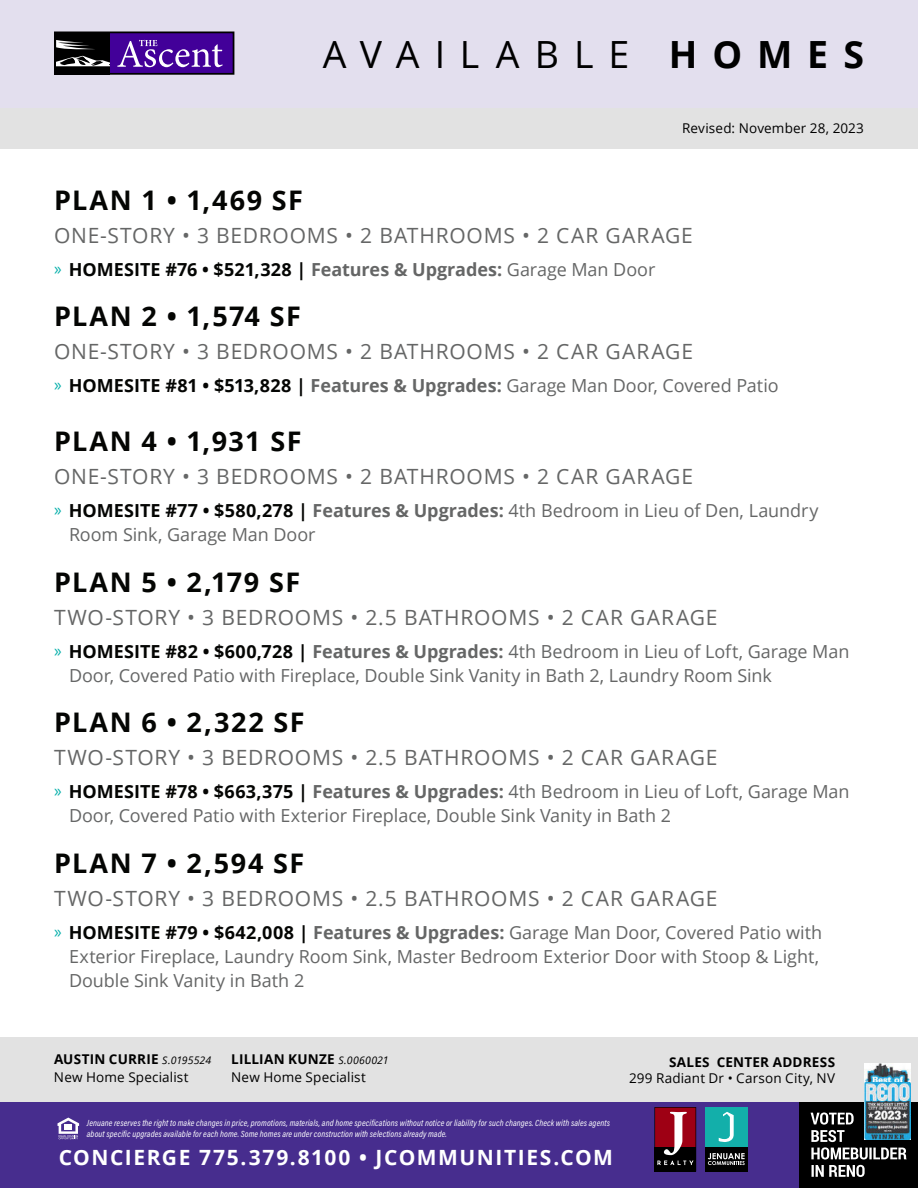
<style>
.page{position:relative;width:918px;height:1188px;background:#fff}
.page>*{position:absolute;margin:0;border:0;box-sizing:border-box;transform-origin:0 0}
.t1{font:37.5px "Open Sans";letter-spacing:.395em;color:#000}
.t2{font:700 27px "Open Sans";letter-spacing:.055em;color:#040503}
.t3{font:21px "Open Sans";letter-spacing:.035em;color:#656666}
.t4{font:700 21px "Open Sans";letter-spacing:.075em;color:#fff}
.t5{font:18px/24px "Open Sans";letter-spacing:-.005em;color:#656666}
.t6{font:700 18px "Open Sans";color:#040503}
.t7{font:13.5px/18px "Open Sans";letter-spacing:.01em;color:#000}
.t8{font:700 13.5px "Open Sans";letter-spacing:.02em;color:#000}
.t9{font:9px/10.5px "Acumin Variable Concept";letter-spacing:.015em;color:#fff}
.s1{font-weight:700}
.s2{font-family:"Myriad Pro";font-weight:400;color:#00aea9}
.s3{color:#656666}
.s4{font-weight:400;color:#656666}
.s5{font-family:"Myriad Pro";color:#00aea9}
.s6{font-weight:700;color:#040503}
.s7{font-style:italic;font-size:10.5px}
</style>
<div class="page">
<div style="left:0;top:108px;width:918px;height:40px;background:#e2e2e2"></div>
<div style="left:0;top:1037px;width:918px;height:65px;background:#e2e2e2"></div>
<div style="left:0;top:1102px;width:918px;height:86px;background:#472d8e"></div>
<div style="left:799px;top:1102px;width:119px;height:86px;background:#000"></div>
<svg style="left:811px;top:1113px;width:96px;height:64px"></svg>
<div style="left:0;top:0;width:918px;height:108px;background:#e3dfee"></div>
<svg style="left:58px;top:1118px;width:21px;height:21px"></svg>
<svg style="left:654px;top:1107px;width:42px;height:64px"></svg>
<div style="left:705px;top:1147px;width:43px;height:24px;background:#000"></div>
<div style="left:705px;top:1107px;width:43px;height:40px;background:#13afaa"></div>
<svg style="left:719px;top:1112px;width:15px;height:30px"></svg>
<svg style="left:708px;top:1153px;width:37px;height:12px"></svg>
<div style="left:55px;top:32px;width:179px;height:42px;background:#420099"></div>
<div style="left:54px;top:32px;width:180px;height:43px;border:2px solid #000"></div>
<svg style="left:117px;top:40px;width:106px;height:27px"></svg>
<div style="left:54px;top:32px;width:56px;height:42px;background:#000"></div>
<svg style="left:56px;top:56px;width:54px;height:10px"></svg>
<svg style="left:56px;top:40px;width:39px;height:10px"></svg>
<img style="left:864px;top:1064px;width:46px;height:75px">
<h1 class="t1" style="left:323px;top:40px;width:543px">AVAILABLE <span class="s1">HOMES</span></h1>
<p class="t7" style="left:682px;top:121px;width:183px">Revised: November 28, 2023</p>
<h2 class="t2" style="left:54px;top:189px;width:250px">PLAN 1 • 1,469 SF</h2>
<p class="t3" style="left:54px;top:227px;width:641px">ONE-STORY • 3 BEDROOMS • 2 BATHROOMS • 2 CAR GARAGE</p>
<p class="t6" style="left:54px;top:262px;width:603px"><span class="s2">»</span> HOMESITE #76 • $521,328 | <span class="s3">Features &amp; Upgrades:</span> <span class="s4">Garage Man Door</span></p>
<h2 class="t2" style="left:54px;top:306px;width:248px">PLAN 2 • 1,574 SF</h2>
<p class="t3" style="left:54px;top:343px;width:641px">ONE-STORY • 3 BEDROOMS • 2 BATHROOMS • 2 CAR GARAGE</p>
<p class="t5" style="left:54px;top:376px;width:726px"><span class="s5">»</span> <span class="s6">HOMESITE #81 • $513,828 |</span> <span class="s1">Features &amp; Upgrades:</span> Garage Man Door, Covered Patio</p>
<h2 class="t2" style="left:54px;top:431px;width:249px">PLAN 4 • 1,931 SF</h2>
<p class="t3" style="left:54px;top:468px;width:641px">ONE-STORY • 3 BEDROOMS • 2 BATHROOMS • 2 CAR GARAGE</p>
<p class="t5" style="left:69px;top:500px;width:751px;text-indent:-15px"><span class="s5">»</span> <span class="s6">HOMESITE #77 • $580,278 |</span> <span class="s1">Features &amp; Upgrades:</span> 4th Bedroom in Lieu of Den, Laundry<br>Room Sink, Garage Man Door</p>
<h2 class="t2" style="left:54px;top:571px;width:248px">PLAN 5 • 2,179 SF</h2>
<p class="t3" style="left:54px;top:609px;width:665px">TWO-STORY • 3 BEDROOMS • 2.5 BATHROOMS • 2 CAR GARAGE</p>
<p class="t5" style="left:69px;top:641px;width:782px;text-indent:-15px"><span class="s5">»</span> <span class="s6">HOMESITE #82 • $600,728 |</span> <span class="s1">Features &amp; Upgrades:</span> 4th Bedroom in Lieu of Loft, Garage Man<br>Door, Covered Patio with Fireplace, Double Sink Vanity in Bath 2, Laundry Room Sink</p>
<h2 class="t2" style="left:54px;top:712px;width:252px">PLAN 6 • 2,322 SF</h2>
<p class="t3" style="left:54px;top:749px;width:665px">TWO-STORY • 3 BEDROOMS • 2.5 BATHROOMS • 2 CAR GARAGE</p>
<p class="t5" style="left:69px;top:782px;width:782px;text-indent:-15px"><span class="s5">»</span> <span class="s6">HOMESITE #78 • $663,375 |</span> <span class="s1">Features &amp; Upgrades:</span> 4th Bedroom in Lieu of Loft, Garage Man<br>Door, Covered Patio with Exterior Fireplace, Double Sink Vanity in Bath 2</p>
<h2 class="t2" style="left:54px;top:853px;width:252px">PLAN 7 • 2,594 SF</h2>
<p class="t3" style="left:54px;top:890px;width:665px">TWO-STORY • 3 BEDROOMS • 2.5 BATHROOMS • 2 CAR GARAGE</p>
<p class="t5" style="left:69px;top:922px;width:755px;text-indent:-15px"><span class="s5">»</span> <span class="s6">HOMESITE #79 • $642,008 |</span> <span class="s1">Features &amp; Upgrades:</span> Garage Man Door, Covered Patio with<br>Exterior Fireplace, Laundry Room Sink, Master Bedroom Exterior Door with Stoop &amp; Light,<br>Double Sink Vanity in Bath 2</p>
<p class="t7" style="left:54px;top:1051px;width:159px"><span class="s1">AUSTIN CURRIE</span> <span class="s7">S.0195524<br></span>New Home Specialist</p>
<p class="t7" style="left:231px;top:1051px;width:159px"><span class="s1">LILLIAN KUNZE</span> <span class="s7">S.0060021<br></span>New Home Specialist</p>
<p class="t9" style="left:87px;top:1119px;width:525px">Jenuane reserves the right to make changes in price, promotions, materials, and home specifications without notice or liability for such changes. Check with sales agents about specific upgrades available for each home. Some homes are under construction with selections already made.</p>
<p class="t4" style="left:59px;top:1150px;width:556px">CONCIERGE 775.379.8100 • JCOMMUNITIES.COM</p>
<p class="t8" style="left:669px;top:1057px;width:168px">SALES CENTER ADDRESS</p>
<p class="t7" style="left:629px;top:1071px;width:208px">299 Radiant Dr • Carson City, NV</p>
</div>
